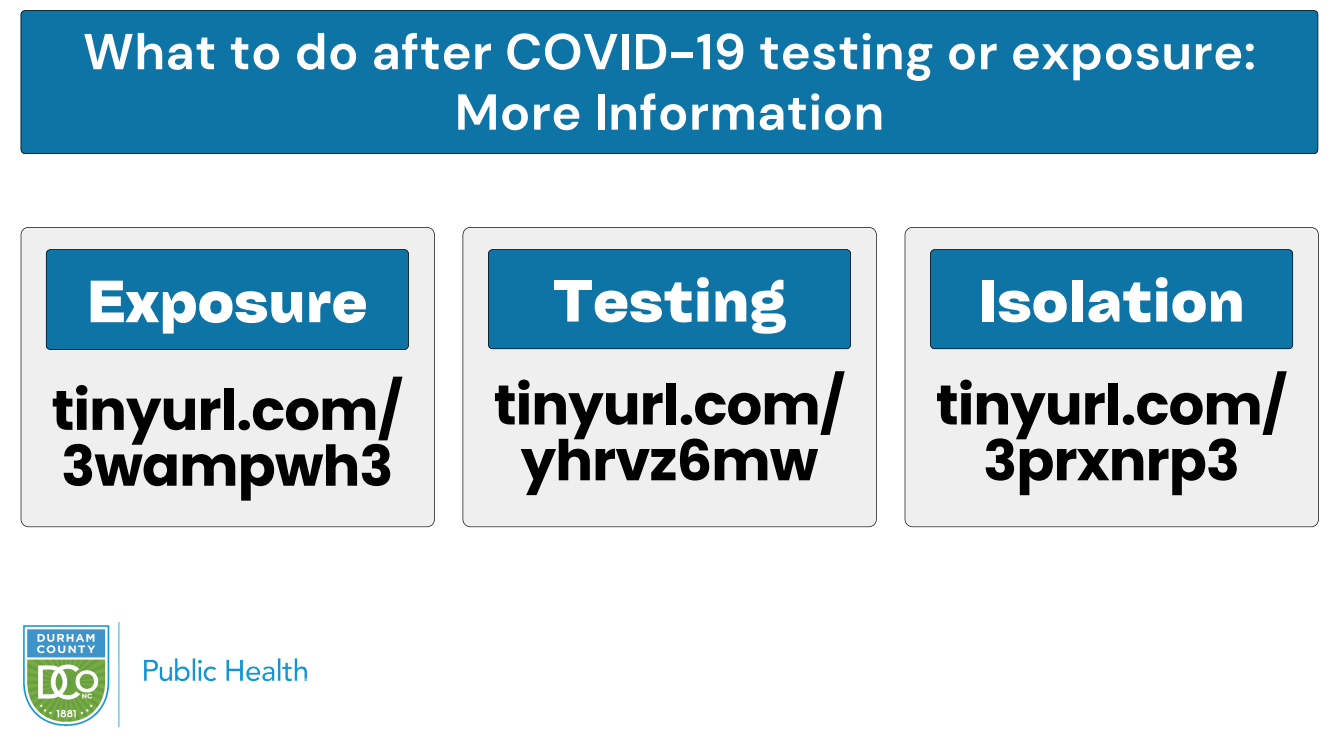
<style>
.page{position:relative;width:1339px;height:754px;background:#fff}
.page>*{position:absolute;margin:0;border:0;box-sizing:border-box;transform-origin:0 0}
.t1{font:700 56.88px "Cy Grotesk Key";letter-spacing:.01em;color:#fff}
.t2{font:700 56px "Poppins";letter-spacing:-.015em;color:#000}
.t3{font:700 50.4px/60.4px "DM Sans";letter-spacing:.01em;color:#fff;text-align:center}
</style>
<div class="page">
<div style="left:21px;top:227px;width:414px;height:300px;background:#efefef"></div>
<div style="left:46px;top:249px;width:363px;height:101px;background:#0e74a6"></div>
<div style="left:21px;top:10px;width:1297px;height:144px;background:#0e74a6"></div>
<img style="left:23px;top:625px;width:87px;height:101px">
<img style="left:118px;top:622px;width:188px;height:106px">
<div style="left:462px;top:227px;width:415px;height:300px;background:#efefef"></div>
<div style="left:488px;top:249px;width:363px;height:100px;background:#0e74a6"></div>
<div style="left:904px;top:227px;width:415px;height:300px;background:#efefef"></div>
<div style="left:930px;top:249px;width:363px;height:100px;background:#0e74a6"></div>
<p class="t3" style="left:83px;top:22px;width:1174px">What to do after COVID-19 testing or exposure:<br>More Information</p>
<p class="t1" style="left:87px;top:265px;width:282px">Exposure</p>
<p class="t2" style="left:52px;top:371px;width:353px">tinyurl.com/</p>
<p class="t2" style="left:61px;top:427px;width:333px">3wampwh3</p>
<p class="t1" style="left:553px;top:264px;width:234px">Testing</p>
<p class="t2" style="left:494px;top:365px;width:353px">tinyurl.com/</p>
<p class="t2" style="left:521px;top:421px;width:299px">yhrvz6mw</p>
<p class="t1" style="left:979px;top:264px;width:267px">Isolation</p>
<p class="t2" style="left:936px;top:365px;width:353px">tinyurl.com/</p>
<p class="t2" style="left:983px;top:421px;width:258px">3prxnrp3</p>
</div>
